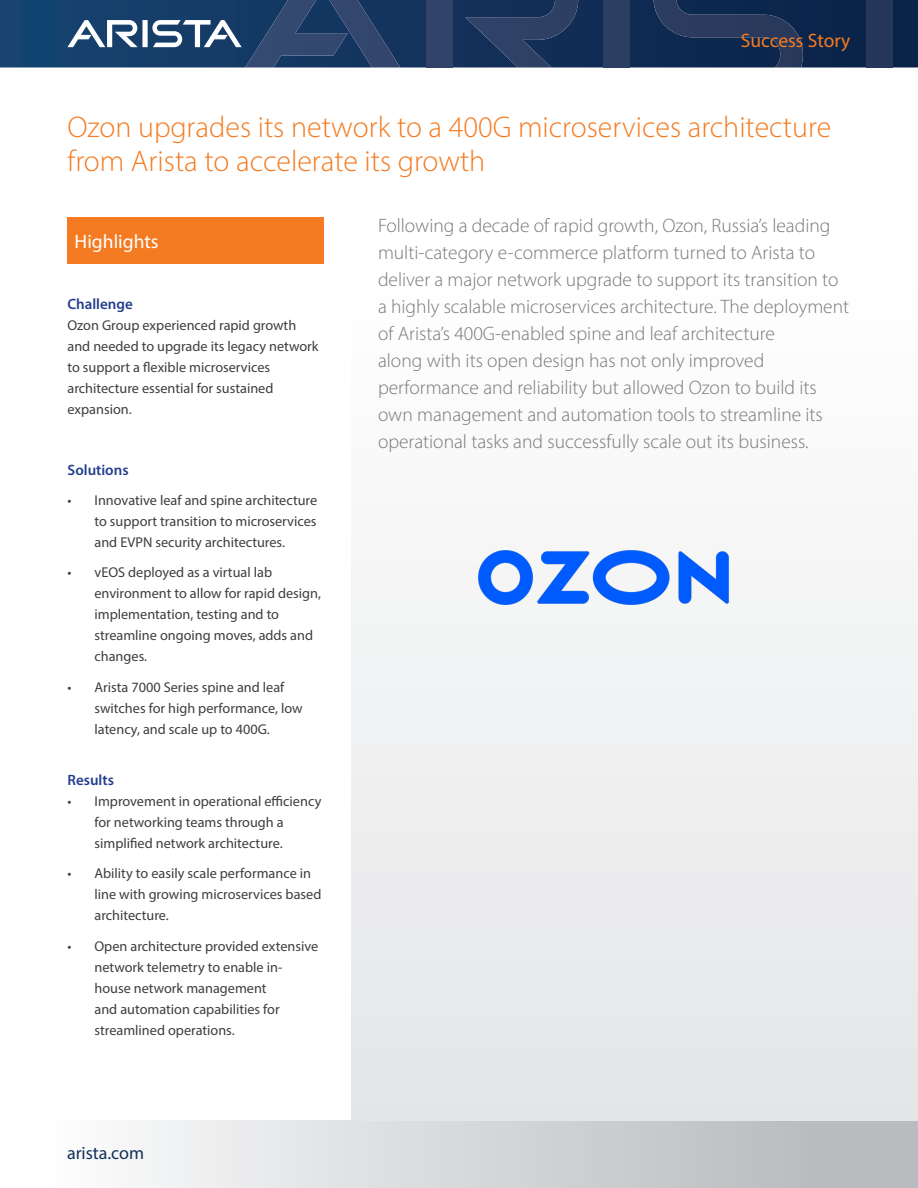
<style>
.page{position:relative;width:918px;height:1188px;background:#fff}
.page>*{position:absolute;margin:0;border:0;box-sizing:border-box;transform-origin:0 0}
.Main_header{font:300 30px/34.5px "Myriad Pro";color:#f47b21}
.t1{font:300 19.5px/27px "Myriad Pro";color:#76787b}
.t2{font:19.5px "Myriad Pro";color:#f47b21}
.t3{font:19.5px "Myriad Pro";color:#fff}
.t4{font:18px "Myriad Pro";color:#14315b}
.Sidebar_subhead{font:600 15px "Myriad Pro";color:#253f8e}
.Sidebar_text{font:600 15px "Myriad Pro";color:#253f8e}
.Sidebar_text-2{font:14.25px/21px "Myriad Pro";color:#3e3e3f}
</style>
<div class="page">
<svg style="left:0;top:0;width:918px;height:68px;background:#113159"></svg>
<div style="left:426px;top:0;width:26px;height:68px;background:#314369"></div>
<svg style="left:465px;top:0;width:113px;height:68px;background:#21395f"></svg>
<svg style="left:67px;top:0;width:333px;height:68px;background:#315076"></svg>
<div style="left:604px;top:0;width:26px;height:68px;background:#2d3e63"></div>
<svg style="left:654px;top:0;width:149px;height:68px;background:#1a3156"></svg>
<div style="left:867px;top:0;width:26px;height:68px;background:#273759"></div>
<div style="left:0;top:1120px;width:918px;height:68px;background:linear-gradient(to right,#fff,#b3b4b7)"></div>
<div style="left:351px;top:203px;width:567px;height:917px;background:linear-gradient(to right,#f2f3f3,#f2f3f4)"></div>
<div style="left:68px;top:217px;width:256px;height:47px;background:#f47b21"></div>
<img style="left:423px;top:498px;width:360px;height:159px">
<p class="t2" style="left:741px;top:29px;width:111px">Success Story</p>
<p class="Main_header" style="left:68px;top:109px;width:765px">Ozon upgrades its network to a 400G microservices architecture from Arista to accelerate its growth</p>
<p class="t1" style="left:378px;top:212px;width:473px">Following a decade of rapid growth, Ozon, Russia’s leading multi-category e-commerce platform turned to Arista to deliver a major network upgrade to support its transition to a highly scalable microservices architecture. The deployment of Arista’s 400G-enabled spine and leaf architecture<br>along with its open design has not only improved performance and reliability but allowed Ozon to build its own management and automation tools to streamline its operational tasks and successfully scale out its business.</p>
<h2 class="t3" style="left:75px;top:229px;width:86px">Highlights</h2>
<p class="Sidebar_subhead" style="left:68px;top:295px;width:67px">Challenge</p>
<p class="Sidebar_text-2" style="left:68px;top:315px;width:253px">Ozon Group experienced rapid growth and needed to upgrade its legacy network to support a flexible microservices architecture essential for sustained expansion.</p>
<p class="Sidebar_text" style="left:68px;top:460px;width:63px">Solutions</p>
<p class="Sidebar_text-2" style="left:94px;top:490px;width:224px;text-align:justify;text-indent:-27px">• Innovative leaf and spine architecture to support transition to microservices and EVPN security architectures.</p>
<p class="Sidebar_text-2" style="left:94px;top:562px;width:228px;text-indent:-27px">• vEOS deployed as a virtual lab environment to allow for rapid design, implementation, testing and to streamline ongoing moves, adds and changes.</p>
<p class="Sidebar_text-2" style="left:94px;top:676px;width:210px;text-indent:-27px">• Arista 7000 Series spine and leaf switches for high performance, low latency, and scale up to 400G.</p>
<p class="Sidebar_subhead" style="left:68px;top:770px;width:48px">Results</p>
<p class="Sidebar_text-2" style="left:94px;top:791px;width:228px;text-indent:-27px">• Improvement in operational efficiency for networking teams through a simplified network architecture.</p>
<p class="Sidebar_text-2" style="left:94px;top:863px;width:228px;text-indent:-27px">• Ability to easily scale performance in line with growing microservices based architecture.</p>
<p class="Sidebar_text-2" style="left:94px;top:935px;width:225px;text-indent:-27px">• Open architecture provided extensive network telemetry to enable in&shy;house network management<br>and automation capabilities for streamlined operations.</p>
<p class="t4" style="left:67px;top:1142px;width:79px">arista.com</p>
</div>
